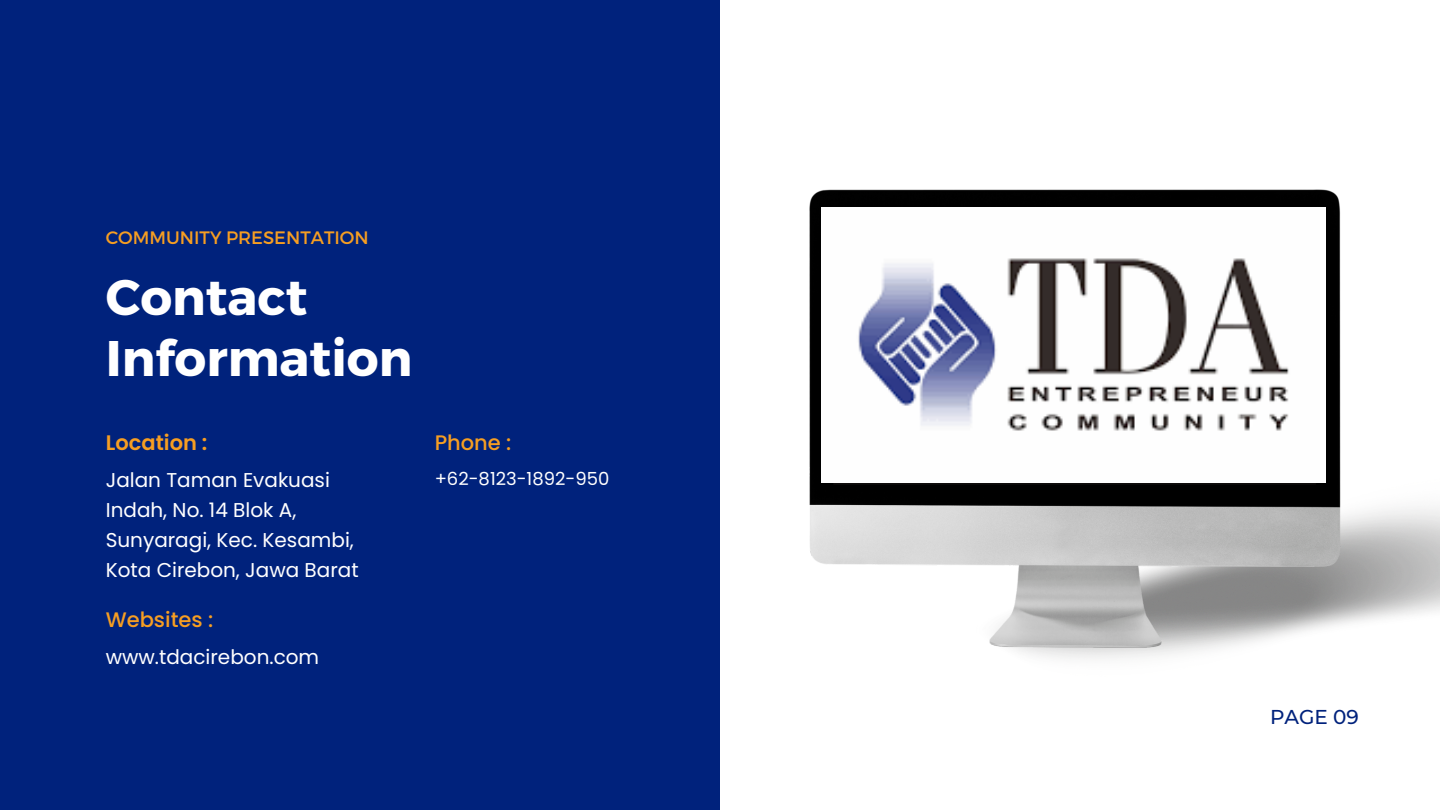
<style>
.page{position:relative;width:1440px;height:810px;background:#fff}
.page>*{position:absolute;margin:0;border:0;box-sizing:border-box;transform-origin:0 0}
.t1{font:700 50px/60.8px "Montserrat";color:#fff}
.t2{font:500 21px "Poppins";color:#f69e22}
.t3{font:600 21px "Poppins";color:#f69e22}
.t4{font:20px/30px "Poppins";color:#fff}
.t5{font:500 20px "Montserrat";color:#00227c}
.t6{font:18px "Montserrat";color:#f69e22}
.t7{font:18px "Poppins";color:#fff}
</style>
<div class="page">
<div style="left:0;top:0;width:720px;height:810px;background:#00227c"></div>
<img style="left:809px;top:189px;width:531px;height:459px">
<img style="left:822px;top:208px;width:504px;height:274px">
<p class="t6" style="left:106px;top:226px;width:264px">COMMUNITY PRESENTATION</p>
<h1 class="t1" style="left:106px;top:265px;width:308px">Contact<br>Information</h1>
<p class="t3" style="left:106px;top:428px;width:103px">Location :</p>
<p class="t4" style="left:106px;top:465px;width:254px">Jalan Taman Evakuasi<br>Indah, No. 14 Blok A,<br>Sunyaragi, Kec. Kesambi,<br>Kota Cirebon, Jawa Barat</p>
<p class="t2" style="left:106px;top:605px;width:109px">Websites :</p>
<p class="t4" style="left:106px;top:642px;width:215px">www.tdacirebon.com</p>
<p class="t2" style="left:435px;top:428px;width:78px">Phone :</p>
<p class="t7" style="left:435px;top:466px;width:176px">+62-8123-1892-950</p>
<p class="t5" style="left:1270px;top:705px;width:90px">PAGE 09</p>
</div>
